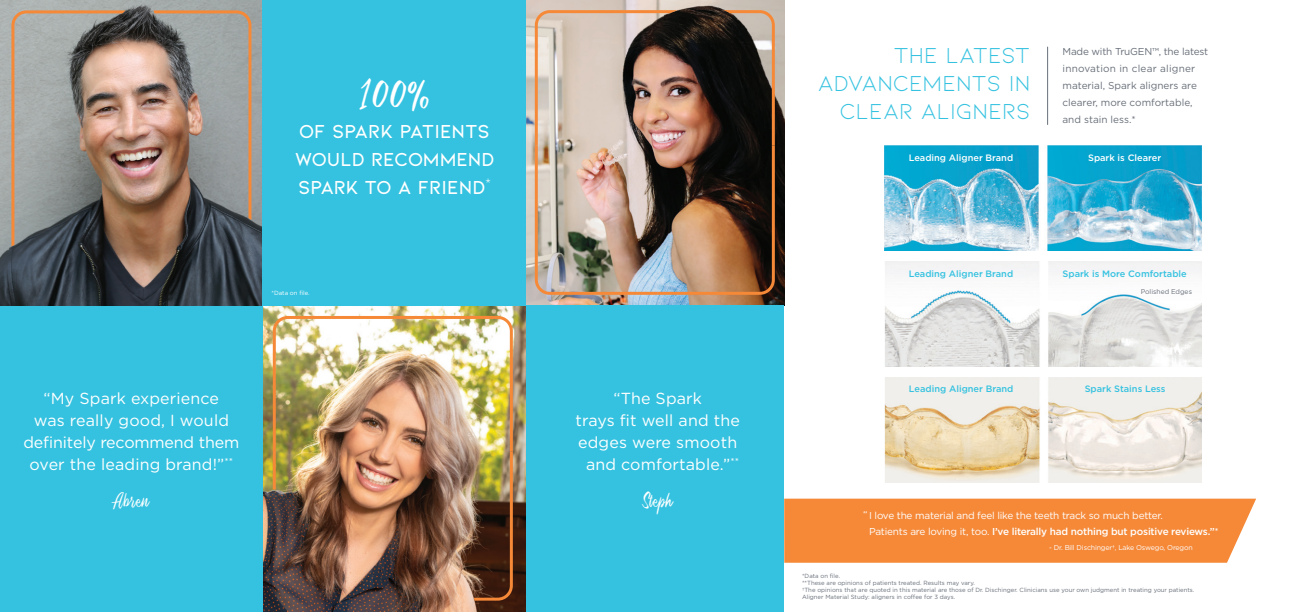
<style>
.page{position:relative;width:1296px;height:612px;background:#fff}
.page>*{position:absolute;margin:0;border:0;box-sizing:border-box;transform-origin:0 0}
.Copy{font:42px "LS Hymned Script";color:#fff}
.Headline_large{font:23px/28px "Kiona";color:#35c2e0;text-align:right}
.Copy-2{font:23px "LS Hymned Script";letter-spacing:.01em;color:#fff}
.Headline_large-2{font:600 20px/28px "Kiona";letter-spacing:-.005em;color:#fff}
.Headline_large-3{font:16px/22px "Gotham";letter-spacing:.01em;color:#fff;text-align:center}
.t1{font:10px/16px "Gotham";letter-spacing:-.02em;color:#fff}
.t2{font:10px/17px "Gotham";color:#686f79}
.t3{font:500 9.2px "Gotham";color:#35c2e0}
.t4{font:500 9.2px "Gotham";color:#fff}
.t5{font:7px "Gotham";letter-spacing:-.02em;color:#fff}
.t6{font:6.8px "Gotham";color:#686f79}
.Disclaimer{font:6px "Gotham";color:#686f79}
.Disclaimer-2{font:6px "Gotham";color:#fff}
.s1{font-weight:500}
</style>
<div class="page">
<img style="left:526px;top:0;width:258px;height:306px">
<img style="left:0;top:0;width:263px;height:306px">
<img style="left:263px;top:306px;width:263px;height:306px">
<svg style="left:154px;top:10px;width:97px;height:210px;background:#988b83"></svg>
<svg style="left:11px;top:10px;width:115px;height:236px;background:#968b82"></svg>
<img style="left:273px;top:316px;width:240px;height:285px">
<img style="left:535px;top:10px;width:240px;height:285px">
<div style="left:0;top:306px;width:263px;height:306px;background:#35c2e0"></div>
<div style="left:263px;top:0;width:263px;height:306px;background:#35c2e0"></div>
<div style="left:526px;top:306px;width:258px;height:306px;background:#35c2e0"></div>
<hr style="left:1047px;top:47px;width:1px;height:78px;background:#686f79">
<div style="left:784px;top:499px;width:472px;height:64px;background:#f58938"></div>
<img style="left:884px;top:146px;width:318px;height:105px">
<img style="left:885px;top:262px;width:317px;height:105px">
<img style="left:884px;top:378px;width:318px;height:105px">
<p class="Copy" style="left:359px;top:65px;width:72px">100%</p>
<p class="Headline_large-2" style="left:295px;top:117px;width:201px">OF SPARK PATIENTS<br>WOULD RECOMMEND<br>SPARK TO A FRIEND<sup>*</sup></p>
<p class="Disclaimer-2" style="left:272px;top:289px;width:40px">*Data on file.</p>
<p class="Headline_large-3" style="left:24px;top:387px;width:217px">“My Spark experience<br>was really good, I would definitely recommend them over the leading brand!”<sup>**</sup></p>
<p class="Copy-2" style="left:113px;top:483px;width:39px">Abren</p>
<p class="Headline_large-3" style="left:613px;top:387px;width:90px">“The Spark</p>
<p class="Headline_large-3" style="left:576px;top:409px;width:166px">trays fit well and the</p>
<p class="Headline_large-3" style="left:578px;top:431px;width:160px">edges were smooth</p>
<p class="Headline_large-3" style="left:586px;top:453px;width:155px">and comfortable.”<sup>**</sup></p>
<p class="Copy-2" style="left:642px;top:483px;width:33px">Steph</p>
<p class="Headline_large" style="left:818px;top:41px;width:214px">THE LATEST<br>ADVANCEMENTS IN<br>CLEAR ALIGNERS</p>
<p class="t2" style="left:1063px;top:43px;width:147px">Made with TruGEN™, the latest innovation in clear aligner material, Spark aligners are clearer, more comfortable, and stain less.*</p>
<p class="t4" style="left:909px;top:152px;width:106px">Leading Aligner Brand</p>
<p class="t4" style="left:1088px;top:152px;width:75px">Spark is Clearer</p>
<p class="t3" style="left:909px;top:267px;width:106px">Leading Aligner Brand</p>
<p class="t3" style="left:1063px;top:267px;width:126px">Spark is More Comfortable</p>
<p class="t6" style="left:1141px;top:288px;width:53px">Polished Edges</p>
<p class="t3" style="left:909px;top:383px;width:106px">Leading Aligner Brand</p>
<p class="t3" style="left:1085px;top:383px;width:82px">Spark Stains Less</p>
<p class="t1" style="left:863px;top:506px;width:6px">“</p>
<p class="t1" style="left:869px;top:507px;width:351px">I love the material and feel like the teeth track so much better.<br>Patients are loving it, too. <span class="s1">I’ve literally had nothing but positive reviews.”</span>*</p>
<p class="t5" style="left:1049px;top:543px;width:145px">- Dr. Bill Dischinger†, Lake Oswego, Oregon</p>
<p class="Disclaimer" style="left:802px;top:572px;width:40px">*Data on file.</p>
<p class="Disclaimer" style="left:802px;top:579px;width:174px">**These are opinions of patients treated. Results may vary.</p>
<p class="Disclaimer" style="left:802px;top:586px;width:394px">†The opinions that are quoted in this material are those of Dr. Dischinger. Clinicians use your own judgment in treating your patients.</p>
<p class="Disclaimer" style="left:802px;top:593px;width:155px">Aligner Material Study: aligners in coffee for 3 days.</p>
</div>
